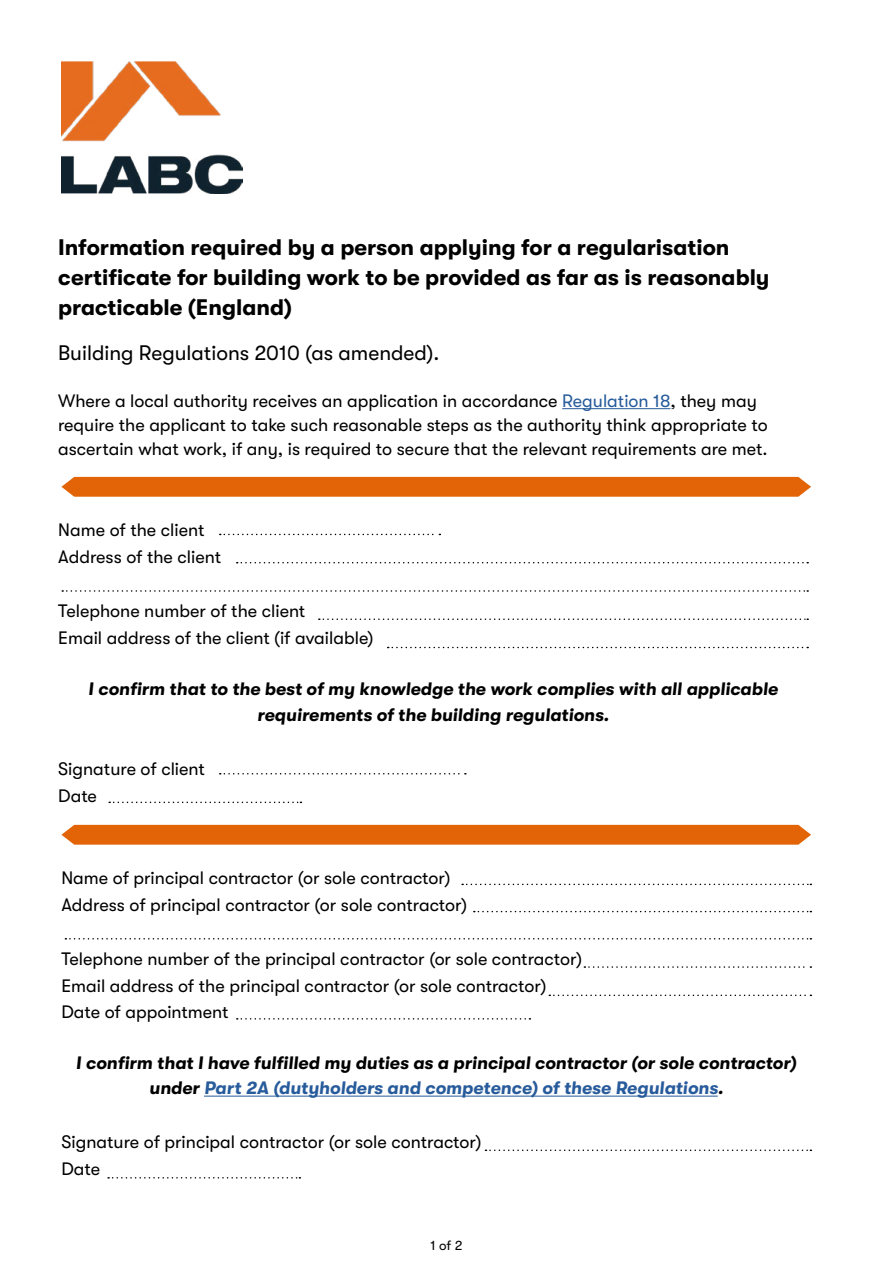
<style>
.page{position:relative;width:893px;height:1263px;background:#fff}
.page>*{position:absolute;margin:0;border:0;box-sizing:border-box;transform-origin:0 0}
.t1{font:700 22.5px/30px "GT Walsheim";color:#000}
.t2{font:21px "GT Walsheim";color:#000}
.t3{font:18px/27px "GT Walsheim";color:#000}
.t4{font:italic 700 18px/25.5px "GT Walsheim";color:#000;text-align:center}
.t5{font:13.5px "GT Walsheim";color:#000}
.s1{color:#275b9b}
</style>
<div class="page">
<img style="left:61px;top:62px;width:182px;height:131px">
<hr style="left:562px;top:408px;width:108px;height:1px;background:#275b9b">
<svg style="left:220px;top:534px;width:220px;height:1px"></svg>
<svg style="left:237px;top:562px;width:571px;height:1px"></svg>
<svg style="left:62px;top:590px;width:746px;height:2px"></svg>
<svg style="left:319px;top:618px;width:489px;height:2px"></svg>
<svg style="left:388px;top:647px;width:420px;height:1px"></svg>
<svg style="left:220px;top:773px;width:246px;height:1px"></svg>
<svg style="left:109px;top:801px;width:192px;height:2px"></svg>
<hr style="left:204px;top:1096px;width:514px;height:1px;background:#275b9b">
<svg style="left:462px;top:884px;width:349px;height:1px"></svg>
<svg style="left:474px;top:911px;width:337px;height:1px"></svg>
<svg style="left:65px;top:938px;width:746px;height:1px"></svg>
<svg style="left:584px;top:966px;width:227px;height:2px"></svg>
<svg style="left:549px;top:994px;width:262px;height:2px"></svg>
<svg style="left:485px;top:1149px;width:326px;height:2px"></svg>
<svg style="left:108px;top:1177px;width:192px;height:1px"></svg>
<svg style="left:237px;top:1018px;width:293px;height:1px"></svg>
<div style="left:61px;top:825px;width:750px;height:20px;background:#e26406"></div>
<div style="left:61px;top:477px;width:750px;height:20px;background:#e26406"></div>
<p class="t1" style="left:58px;top:233px;width:713px">Information required by a person applying for a regularisation certificate for building work to be provided as far as is reasonably practicable (England)</p>
<p class="t2" style="left:58px;top:341px;width:383px">Building Regulations 2010 (as amended).</p>
<p class="t3" style="left:58px;top:389px;width:711px;line-height:24px">Where a local authority receives an application in accordance <span class="s1">Regulation 18</span>, they may require the applicant to take such reasonable steps as the authority think appropriate to ascertain what work, if any, is required to secure that the relevant requirements are met.</p>
<p class="t3" style="left:58px;top:517px;width:164px">Name of the client<br>Address of the client</p>
<p class="t3" style="left:58px;top:598px;width:317px">Telephone number of the client<br>Email address of the client (if available)</p>
<p class="t4" style="left:88px;top:676px;width:691px">I confirm that to the best of my knowledge the work complies with all applicable requirements of the building regulations.</p>
<p class="t3" style="left:58px;top:755px;width:148px">Signature of client<br>Date</p>
<p class="t3" style="left:61px;top:865px;width:407px">Name of principal contractor (or sole contractor)<br>Address of principal contractor (or sole contractor)</p>
<p class="t3" style="left:61px;top:946px;width:522px;line-height:26.2px">Telephone number of the principal contractor (or sole contractor)<br>Email address of the principal contractor (or sole contractor)<br>Date of appointment</p>
<p class="t4" style="left:76px;top:1050px;width:722px">I confirm that I have fulfilled my duties as a principal contractor (or sole contractor) under <span class="s1">Part 2A (dutyholders and competence) of these Regulations</span>.</p>
<p class="t3" style="left:61px;top:1129px;width:422px">Signature of principal contractor (or sole contractor)<br>Date</p>
<p class="t5" style="left:431px;top:1238px;width:33px">1 of 2</p>
</div>
